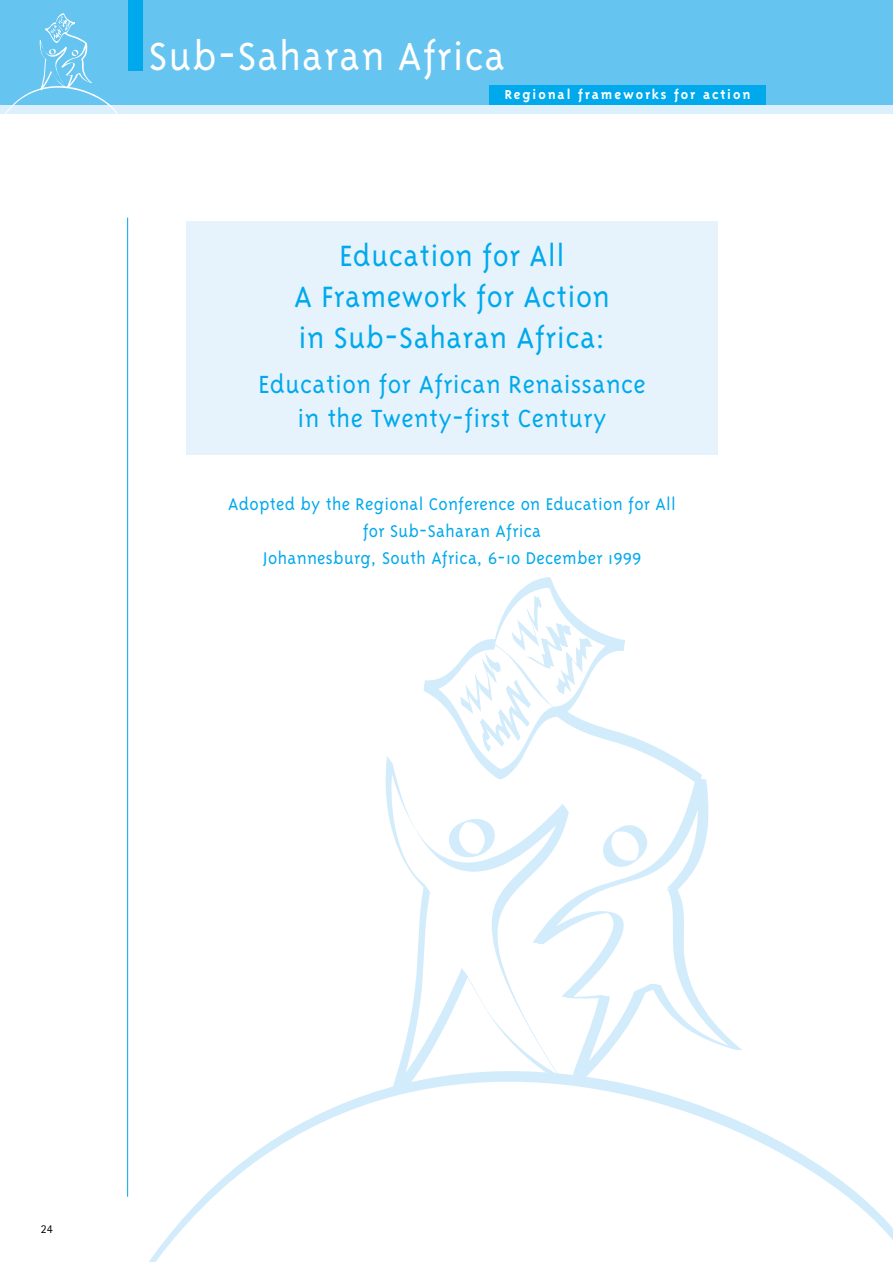
<style>
.page{position:relative;width:893px;height:1262px;background:#fff}
.page>*{position:absolute;margin:0;border:0;box-sizing:border-box;transform-origin:0 0}
.t1{font:300 45px "Triplex";letter-spacing:.025em;color:#fff}
.t2{font:300 33.75px/40.5px "Triplex";letter-spacing:.015em;color:#00a9ec;text-align:center}
.t3{font:300 28.5px/34.2px "Triplex";letter-spacing:.015em;color:#00a9ec;text-align:center}
.t4{font:300 19.5px/27px "Triplex";letter-spacing:.015em;color:#00a9ec;text-align:center}
.t5{font:700 15px "Triplex";letter-spacing:.125em;color:#fff}
.t6{font:12px "Rotis Sans Serif";color:#000}
</style>
<div class="page">
<div style="left:0;top:0;width:892px;height:105px;background:#66c4f0"></div>
<div style="left:0;top:105px;width:892px;height:8px;background:#dceffc"></div>
<svg style="left:6px;top:13px;width:111px;height:100px"></svg>
<div style="left:186px;top:220px;width:532px;height:234px;background:#e6f3fc"></div>
<div style="left:128px;top:0;width:14px;height:71px;background:#00a9ec"></div>
<div style="left:489px;top:86px;width:276px;height:19px;background:#00a9ec"></div>
<svg style="left:385px;top:756px;width:148px;height:134px"></svg>
<svg style="left:533px;top:779px;width:176px;height:111px"></svg>
<svg style="left:423px;top:577px;width:280px;height:208px"></svg>
<svg style="left:398px;top:890px;width:344px;height:178px"></svg>
<svg style="left:128px;top:1068px;width:764px;height:193px"></svg>
<hr style="left:127px;top:217px;width:1px;height:979px;background:#00a9ec">
<h1 class="t1" style="left:149px;top:38px;width:358px">Sub-Saharan Africa</h1>
<p class="t5" style="left:504px;top:88px;width:247px">Regional frameworks for action</p>
<h2 class="t2" style="left:294px;top:238px;width:317px">Education for All<br>A Framework for Action in Sub-Saharan Africa:</h2>
<h3 class="t3" style="left:258px;top:368px;width:389px">Education for African Renaissance in the Twenty-first Century</h3>
<p class="t4" style="left:228px;top:491px;width:449px">Adopted by the Regional Conference on Education for All for Sub-Saharan Africa<br>Johannesburg, South Africa, 6-10 December 1999</p>
<p class="t6" style="left:41px;top:1224px;width:13px">24</p>
</div>
